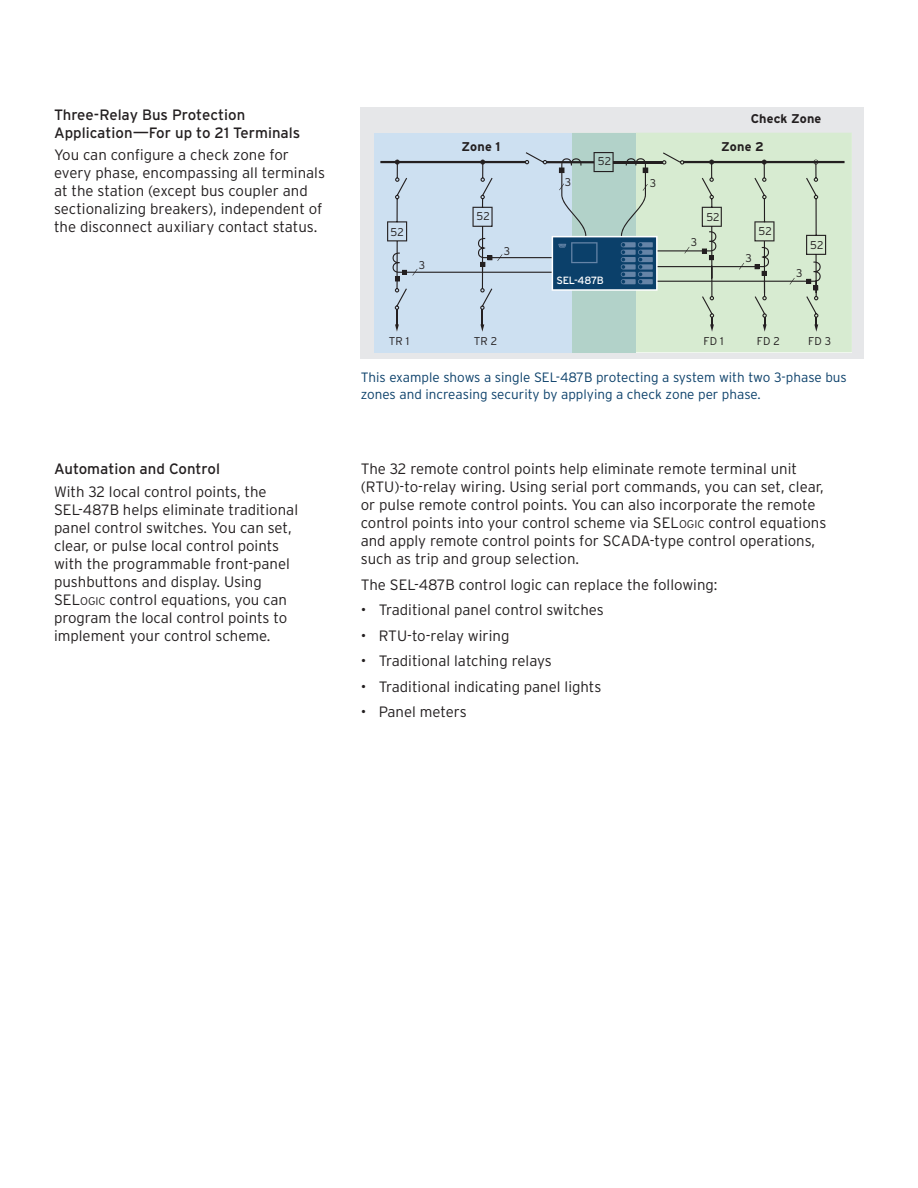
<style>
.page{position:relative;width:918px;height:1188px;background:#fff}
.page>*{position:absolute;margin:0;border:0;box-sizing:border-box;transform-origin:0 0}
.Body_Copy___p{font:300 15px/18px "Interstate Poly";color:#231f20}
.Body_Sub___h3{font:15px/18px "Interstate Poly";color:#231f20}
.Captions_Callouts{font:300 13.5px/16.2px "Interstate Poly";color:#0b406a}
.t1{font:700 12.6px "Interstate Poly";letter-spacing:.01em;color:#231f20}
.t2{font:300 11.25px "Interstate Poly";letter-spacing:.015em;color:#231f20}
.t3{font:10.5px "Interstate Poly";letter-spacing:-.03em;color:#fff}
.s1{font-size:11.25px}
</style>
<div class="page">
<div style="left:361px;top:108px;width:503px;height:251px;background:#e6e7e9"></div>
<div style="left:636px;top:133px;width:216px;height:219px;background:#d7ebd1"></div>
<div style="left:375px;top:133px;width:197px;height:219px;background:#cde0f1"></div>
<div style="left:572px;top:133px;width:64px;height:219px;background:#b2d2c9"></div>
<hr style="left:380px;top:161px;width:146px;height:2px;background:#231f20">
<hr style="left:683px;top:161px;width:162px;height:2px;background:#231f20">
<svg style="left:387px;top:152px;width:439px;height:180px"></svg>
<p class="Body_Sub___h3" style="left:54px;top:105px;width:248px">Three-Relay Bus Protection<br>Application—For up to 21 Terminals</p>
<p class="Body_Copy___p" style="left:54px;top:145px;width:273px">You can configure a check zone for every phase, encompassing all terminals at the station (except bus coupler and sectionalizing breakers), independent of the disconnect auxiliary contact status.</p>
<p class="Body_Sub___h3" style="left:54px;top:460px;width:168px">Automation and Control</p>
<p class="Body_Copy___p" style="left:54px;top:482px;width:246px">With 32 local control points, the SEL-487B helps eliminate traditional panel control switches. You can set, clear, or pulse local control points with the programmable front-panel pushbuttons and display. Using SEL<span class="s1">OGIC</span> control equations, you can program the local control points to implement your control scheme.</p>
<p class="t1" style="left:751px;top:110px;width:72px">Check Zone</p>
<p class="t1" style="left:462px;top:138px;width:40px">Zone 1</p>
<p class="t1" style="left:721px;top:138px;width:44px">Zone 2</p>
<p class="t2" style="left:598px;top:153px;width:15px">52</p>
<p class="t2" style="left:565px;top:174px;width:8px">3</p>
<p class="t2" style="left:650px;top:175px;width:8px">3</p>
<p class="t2" style="left:477px;top:208px;width:15px">52</p>
<p class="t2" style="left:706px;top:209px;width:15px">52</p>
<p class="t2" style="left:391px;top:224px;width:15px">52</p>
<p class="t2" style="left:419px;top:257px;width:8px">3</p>
<p class="t2" style="left:504px;top:243px;width:8px">3</p>
<p class="t3" style="left:556px;top:272px;width:49px">SEL-487B</p>
<p class="t2" style="left:691px;top:234px;width:8px">3</p>
<p class="t2" style="left:759px;top:223px;width:15px">52</p>
<p class="t2" style="left:746px;top:250px;width:8px">3</p>
<p class="t2" style="left:796px;top:265px;width:8px">3</p>
<p class="t2" style="left:810px;top:237px;width:15px">52</p>
<p class="t2" style="left:389px;top:333px;width:22px">TR 1</p>
<p class="t2" style="left:474px;top:333px;width:25px">TR 2</p>
<p class="t2" style="left:704px;top:333px;width:22px">FD 1</p>
<p class="t2" style="left:757px;top:333px;width:25px">FD 2</p>
<p class="t2" style="left:808px;top:333px;width:25px">FD 3</p>
<p class="Captions_Callouts" style="left:361px;top:369px;width:488px">This example shows a single SEL-487B protecting a system with two 3-phase bus zones and increasing security by applying a check zone per phase.</p>
<p class="Body_Copy___p" style="left:361px;top:459px;width:467px">The 32 remote control points help eliminate remote terminal unit (RTU)-to-relay wiring. Using serial port commands, you can set, clear, or pulse remote control points. You can also incorporate the remote control points into your control scheme via SEL<span class="s1">OGIC</span> control equations and apply remote control points for SCADA-type control operations, such as trip and group selection.</p>
<p class="Body_Copy___p" style="left:361px;top:575px;width:358px">The SEL-487B control logic can replace the following:</p>
<p class="Body_Copy___p" style="left:361px;top:600px;width:245px">• Traditional panel control switches</p>
<p class="Body_Copy___p" style="left:361px;top:626px;width:150px">• RTU-to-relay wiring</p>
<p class="Body_Copy___p" style="left:361px;top:651px;width:193px">• Traditional latching relays</p>
<p class="Body_Copy___p" style="left:361px;top:677px;width:242px">• Traditional indicating panel lights</p>
<p class="Body_Copy___p" style="left:361px;top:702px;width:108px">• Panel meters</p>
</div>
